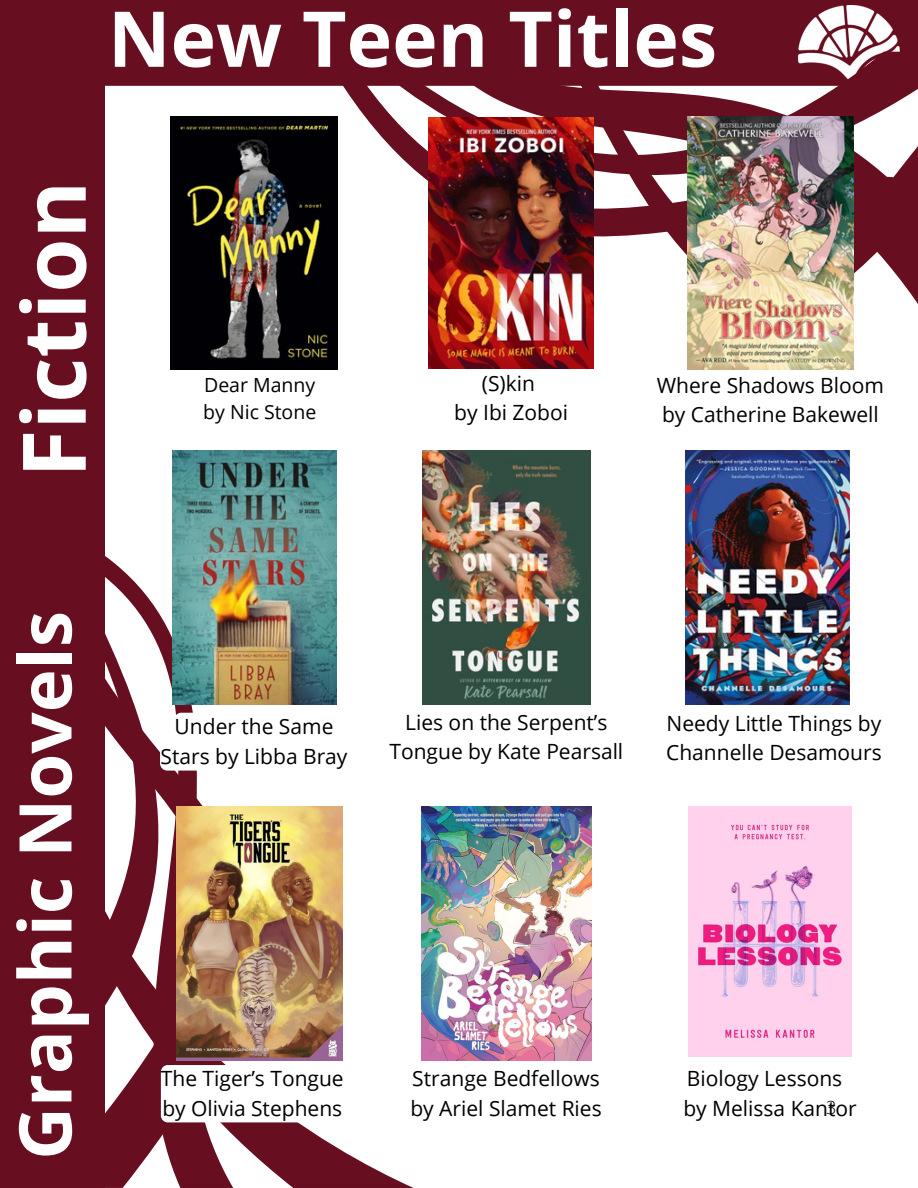
<style>
.page{position:relative;width:918px;height:1188px;background:#fff}
.page>*{position:absolute;margin:0;border:0;box-sizing:border-box;transform-origin:0 0}
.t1{font:700 87.75px "Open Sans";color:#fff}
.t2{font:700 77.1px "Open Sans";color:#fff}
.t3{font:700 72.75px "Open Sans";color:#fff}
.t4{font:21px/29.2px "Open Sans";color:#000}
.t5{font:19.5px/27px "Open Sans";color:#000}
.s1{font-weight:300;font-size:18px}
</style>
<div class="page">
<div style="left:105px;top:0;width:332px;height:86px;background:#670e20"></div>
<div style="left:0;top:0;width:105px;height:1188px;background:#670e20"></div>
<svg style="left:105px;top:570px;width:123px;height:273px"></svg>
<svg style="left:105px;top:843px;width:308px;height:345px"></svg>
<svg style="left:437px;top:0;width:481px;height:517px;fill:#670e20"></svg>
<svg style="left:322px;top:43px;width:596px;height:402px"></svg>
<img style="left:171px;top:116px;width:166px;height:253px">
<img style="left:687px;top:117px;width:167px;height:253px">
<img style="left:176px;top:806px;width:167px;height:255px">
<img style="left:428px;top:117px;width:166px;height:251px">
<img style="left:172px;top:450px;width:164px;height:254px">
<img style="left:423px;top:450px;width:167px;height:254px">
<img style="left:685px;top:450px;width:164px;height:254px">
<img style="left:421px;top:806px;width:170px;height:255px">
<img style="left:689px;top:806px;width:163px;height:250px">
<div style="left:161px;top:1065px;width:183px;height:57px;background:#fff;border-radius:7px"></div>
<svg style="left:160px;top:713px;width:68px;height:58px"></svg>
<p class="t2" style="left:108px;top:-16px;width:611px">New Teen Titles</p>
<h1 class="t1" style="left:-8px;top:478px;width:298px;rotate:-90deg">Fiction</h1>
<p class="t4" style="left:454px;top:368px;width:115px;text-align:center">(S)kin<br>by Ibi Zoboi</p>
<h2 class="t5" style="left:203px;top:371px;width:115px">Dear Manny by Nic Stone</h2>
<p class="t4" style="left:657px;top:370px;width:229px">Where Shadows Bloom by Catherine Bakewell</p>
<h2 class="t3" style="left:-6px;top:1160px;width:550px;rotate:-90deg">Graphic Novels</h2>
<p class="t4" style="left:161px;top:712px;width:188px;text-align:center">Under the Same<br>Stars by Libba Bray</p>
<p class="t4" style="left:389px;top:707px;width:235px;text-align:center">Lies on the Serpent’s<br>Tongue by Kate Pearsall</p>
<h3 class="t4" style="left:666px;top:708px;width:217px">Needy Little Things by<br>Channelle Desamours</h3>
<p class="t4" style="left:161px;top:1064px;width:184px">The Tiger’s Tongue by Olivia Stephens</p>
<h3 class="t4" style="left:410px;top:1064px;width:193px">Strange Bedfellows by Ariel Slamet Ries</h3>
<p class="t4" style="left:683px;top:1064px;width:175px">Biology Lessons by Melissa Kan<span class="s1">3</span>tor</p>
</div>
